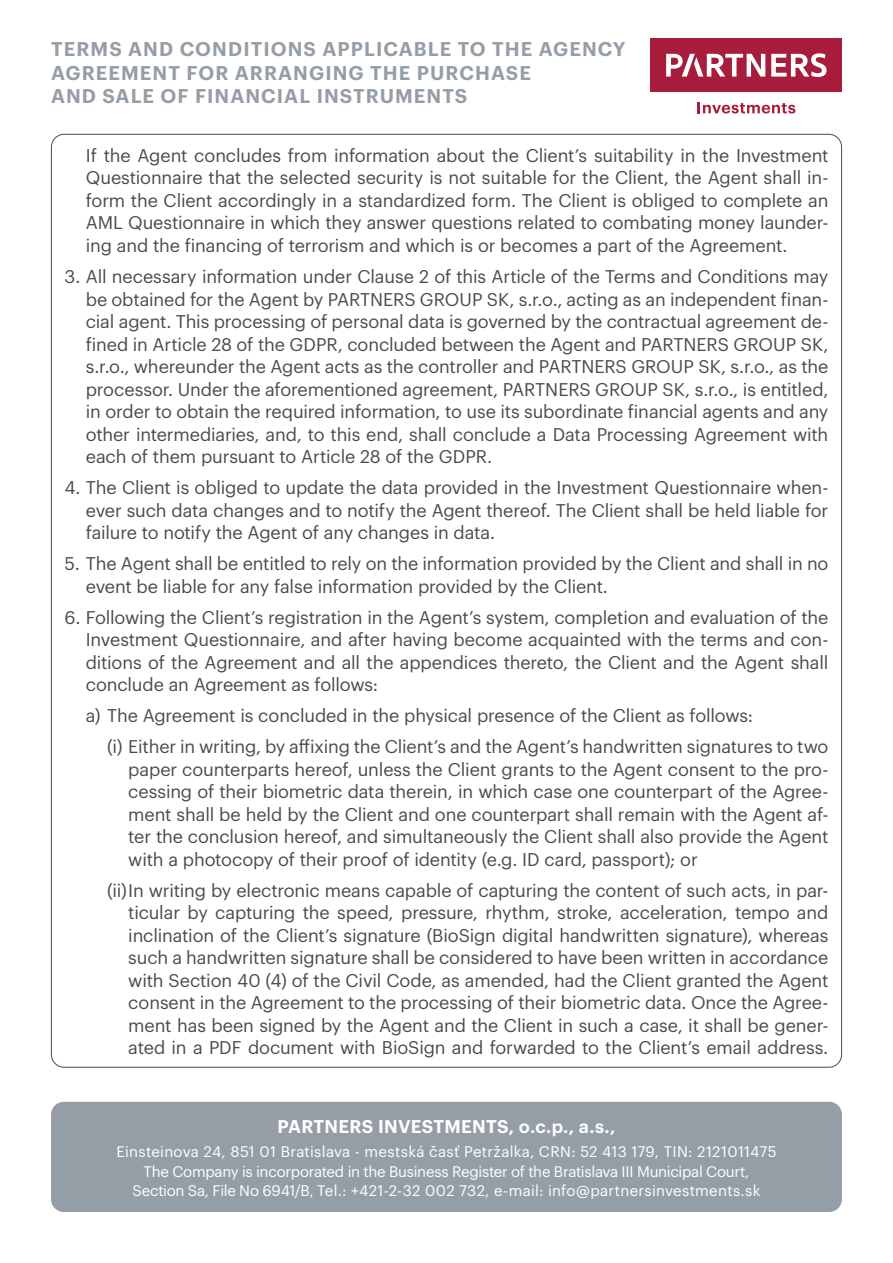
<style>
.page{position:relative;width:893px;height:1263px;background:#fff}
.page>*{position:absolute;margin:0;border:0;box-sizing:border-box;transform-origin:0 0}
.t1{font:600 19.5px/23.4px "Graphik";letter-spacing:.055em;color:#959ea7}
.t2{font:18px/22.5px "Graphik";letter-spacing:-.01em;color:#4a4b4e;text-align:justify}
.t3{font:600 18px "Graphik";letter-spacing:.01em;color:#fff}
.t4{font:15px/19.5px "Graphik";letter-spacing:.005em;color:#fff;text-align:center}
</style>
<div class="page">
<div style="left:51px;top:1102px;width:791px;height:110px;background:#959ea7;border-radius:13px"></div>
<div style="left:651px;top:38px;width:191px;height:54px;background:#a81d3c"></div>
<svg style="left:771px;top:53px;width:55px;height:24px"></svg>
<svg style="left:666px;top:54px;width:99px;height:23px"></svg>
<svg style="left:698px;top:102px;width:97px;height:11px"></svg>
<p class="t1" style="left:51px;top:36px;width:576px">TERMS AND CONDITIONS APPLICABLE TO THE AGENCY<br>AGREEMENT FOR ARRANGING THE PURCHASE<br>AND SALE OF FINANCIAL INSTRUMENTS</p>
<p class="t2" style="left:86px;top:143px;width:744px">If the Agent concludes from information about the Client’s suitability in the Investment Questionnaire that the selected security is not suitable for the Client, the Agent shall in&shy;form the Client accordingly in a standardized form. The Client is obliged to complete an AML Questionnaire in which they answer questions related to combating money launder&shy;ing and the financing of terrorism and which is or becomes a part of the Agreement.</p>
<p class="t2" style="left:86px;top:264px;width:744px;text-indent:-21px">3. All necessary information under Clause 2 of this Article of the Terms and Conditions may be obtained for the Agent by PARTNERS GROUP SK, s.r.o., acting as an independent finan&shy;cial agent. This processing of personal data is governed by the contractual agreement de&shy;fined in Article 28 of the GDPR, concluded between the Agent and PARTNERS GROUP SK, s.r.o., whereunder the Agent acts as the controller and PARTNERS GROUP SK, s.r.o., as the processor. Under the aforementioned agreement, PARTNERS GROUP SK, s.r.o., is entitled, in order to obtain the required information, to use its subordinate financial agents and any other intermediaries, and, to this end, shall conclude a Data Processing Agreement with each of them pursuant to Article 28 of the GDPR.</p>
<p class="t2" style="left:86px;top:475px;width:744px;text-indent:-21px">4. The Client is obliged to update the data provided in the Investment Questionnaire when&shy;ever such data changes and to notify the Agent thereof. The Client shall be held liable for failure to notify the Agent of any changes in data.</p>
<p class="t2" style="left:86px;top:551px;width:744px;text-indent:-21px">5. The Agent shall be entitled to rely on the information provided by the Client and shall in no event be liable for any false information provided by the Client.</p>
<p class="t2" style="left:86px;top:604px;width:744px;text-indent:-21px">6. Following the Client’s registration in the Agent’s system, completion and evaluation of the Investment Questionnaire, and after having become acquainted with the terms and con&shy;ditions of the Agreement and all the appendices thereto, the Client and the Agent shall conclude an Agreement as follows:</p>
<p class="t2" style="left:86px;top:703px;width:669px">a) The Agreement is concluded in the physical presence of the Client as follows:</p>
<p class="t2" style="left:128px;top:734px;width:702px;text-indent:-21px">(i) Either in writing, by affixing the Client’s and the Agent’s handwritten signatures to two paper counterparts hereof, unless the Client grants to the Agent consent to the pro&shy;cessing of their biometric data therein, in which case one counterpart of the Agree&shy;ment shall be held by the Client and one counterpart shall remain with the Agent af&shy;ter the conclusion hereof, and simultaneously the Client shall also provide the Agent with a photocopy of their proof of identity (e.g. ID card, passport); or</p>
<p class="t2" style="left:128px;top:877px;width:702px;text-indent:-21px">(ii)In writing by electronic means capable of capturing the content of such acts, in par&shy;ticular by capturing the speed, pressure, rhythm, stroke, acceleration, tempo and inclination of the Client’s signature (BioSign digital handwritten signature), whereas such a handwritten signature shall be considered to have been written in accordance with Section 40 (4) of the Civil Code, as amended, had the Client granted the Agent consent in the Agreement to the processing of their biometric data. Once the Agree&shy;ment has been signed by the Agent and the Client in such a case, it shall be gener&shy;ated in a PDF document with BioSign and forwarded to the Client’s email address.</p>
<p class="t3" style="left:278px;top:1113px;width:339px">PARTNERS INVESTMENTS, o.c.p., a.s.,</p>
<p class="t4" style="left:116px;top:1141px;width:662px">Einsteinova 24, 851 01 Bratislava - mestská časť Petržalka, CRN: 52 413 179, TIN: 2121011475<br>The Company is incorporated in the Business Register of the Bratislava III Municipal Court,<br>Section Sa, File No 6941/B, Tel.: +421-2-32 002 732, e-mail: info@partnersinvestments.sk</p>
</div>
